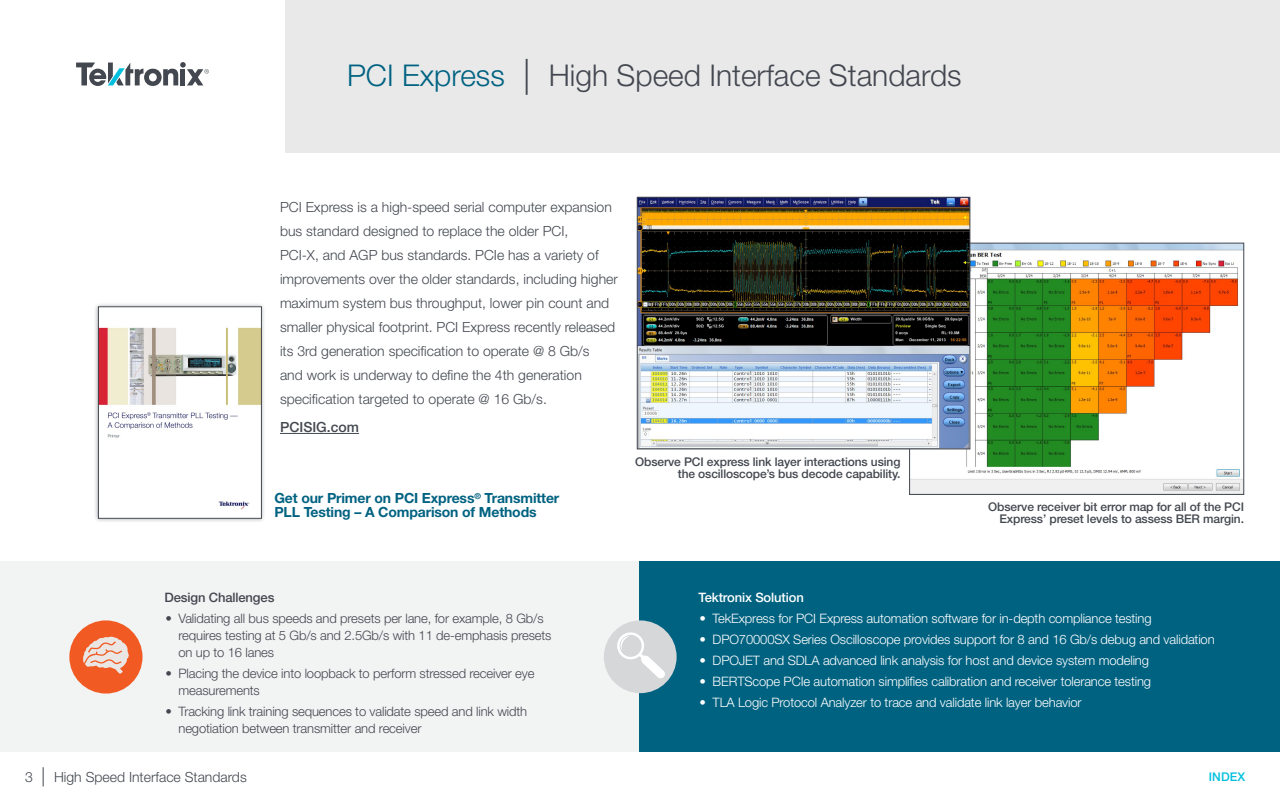
<style>
.page{position:relative;width:1280px;height:800px;background:#fff}
.page>*{position:absolute;margin:0;border:0;box-sizing:border-box;transform-origin:0 0}
.t1{font:300 30px "Helvetica Neue";color:#43474f}
.t2{font:300 14px/24px "Helvetica Neue";color:#43474f}
.t3{font:700 14px/14px "Helvetica Neue";letter-spacing:-.01em;color:#006281}
.t4{font:500 14px "Helvetica Neue";color:#43474f}
.t5{font:300 13px "Helvetica Neue";letter-spacing:-.01em;color:#fff}
.t6{font:300 13px/17px "Helvetica Neue";letter-spacing:-.01em;color:#43474f}
.t7{font:500 13px "Helvetica Neue";letter-spacing:-.01em;color:#fff}
.t8{font:500 13px "Helvetica Neue";letter-spacing:-.01em;color:#43474f}
.t9{font:500 12px/12px "Helvetica Neue";letter-spacing:-.01em;color:#43474f;text-align:right}
.t10{font:500 12px "Helvetica Neue";letter-spacing:.01em;color:#00bfdf}
.s1{color:#006281}
.s2{font-weight:100;font-size:48px}
.s3{font-weight:100;font-size:25.7px}
</style>
<div class="page">
<div style="left:285px;top:0;width:995px;height:153px;background:#e9e9ea"></div>
<div style="left:0;top:562px;width:640px;height:190px;background:#f2f3f3"></div>
<div style="left:640px;top:562px;width:640px;height:190px;background:#006281"></div>
<div style="left:69px;top:620px;width:73px;height:74px;background:#f15a22;border-radius:50%"></div>
<svg style="left:83px;top:636px;width:46px;height:38px"></svg>
<div style="left:604px;top:620px;width:73px;height:73px;background:#d5d7d8;border-radius:50%"></div>
<svg style="left:617px;top:632px;width:48px;height:47px"></svg>
<svg style="left:76px;top:62px;width:133px;height:24px"></svg>
<hr style="left:280px;top:433px;width:79px;height:1px;background:#43474f">
<img style="left:911px;top:245px;width:331px;height:248px">
<div style="left:909px;top:243px;width:335px;height:252px;border:1px solid #43474f"></div>
<img style="left:639px;top:199px;width:329px;height:248px">
<div style="left:637px;top:197px;width:333px;height:252px;border:1px solid #43474f"></div>
<div style="left:94px;top:302px;width:172px;height:221px;background:#43474f;opacity:.45"></div>
<img style="left:100px;top:308px;width:160px;height:209px">
<div style="left:98px;top:306px;width:164px;height:213px;border:1px solid #43474f"></div>
<h1 class="t1" style="left:347px;top:57px;width:616px"><span class="s1">PCI Express</span> <span class="s2">|</span> High Speed Interface Standards</h1>
<p class="t2" style="left:280px;top:195px;width:339px">PCI Express is a high-speed serial computer expansion bus standard designed to replace the older PCI,<br>PCI-X, and AGP bus standards. PCIe has a variety of improvements over the older standards, including higher maximum system bus throughput, lower pin count and smaller physical footprint. PCI Express recently released its 3rd generation specification to operate @ 8 Gb/s<br>and work is underway to define the 4th generation specification targeted to operate @ 16 Gb/s.</p>
<p class="t4" style="left:280px;top:419px;width:81px">PCISIG.com</p>
<p class="t3" style="left:274px;top:491px;width:286px">Get our Primer on PCI Express<sup>®</sup> Transmitter<br>PLL Testing – A Comparison of Methods</p>
<p class="t9" style="left:635px;top:456px;width:267px">Observe PCI express link layer interactions using the oscilloscope’s bus decode capability.</p>
<p class="t9" style="left:988px;top:501px;width:257px">Observe receiver bit error map for all of the PCI<br>Express’ preset levels to assess BER margin.</p>
<p class="t8" style="left:164px;top:589px;width:111px">Design Challenges</p>
<p class="t6" style="left:179px;top:609px;width:374px;text-indent:-13px">• Validating all bus speeds and presets per lane, for example, 8 Gb/s requires testing at 5 Gb/s and 2.5Gb/s with 11 de-emphasis presets on up to 16 lanes</p>
<p class="t6" style="left:179px;top:664px;width:358px;text-indent:-13px">• Placing the device into loopback to perform stressed receiver eye measurements</p>
<p class="t6" style="left:179px;top:702px;width:350px;text-indent:-13px">• Tracking link training sequences to validate speed and link width negotiation between transmitter and receiver</p>
<p class="t7" style="left:699px;top:589px;width:107px">Tektronix Solution</p>
<p class="t5" style="left:700px;top:610px;width:454px">• TekExpress for PCI Express automation software for in-depth compliance testing</p>
<p class="t5" style="left:700px;top:631px;width:517px">• DPO70000SX Series Oscilloscope provides support for 8 and 16 Gb/s debug and validation</p>
<p class="t5" style="left:700px;top:652px;width:451px">• DPOJET and SDLA advanced link analysis for host and device system modeling</p>
<p class="t5" style="left:700px;top:673px;width:453px">• BERTScope PCIe automation simplifies calibration and receiver tolerance testing</p>
<p class="t5" style="left:700px;top:694px;width:384px">• TLA Logic Protocol Analyzer to trace and validate link layer behavior</p>
<p class="t2" style="left:25px;top:765px;width:223px">3 <span class="s3">|</span> High Speed Interface Standards</p>
<p class="t10" style="left:1209px;top:770px;width:38px">INDEX</p>
</div>
